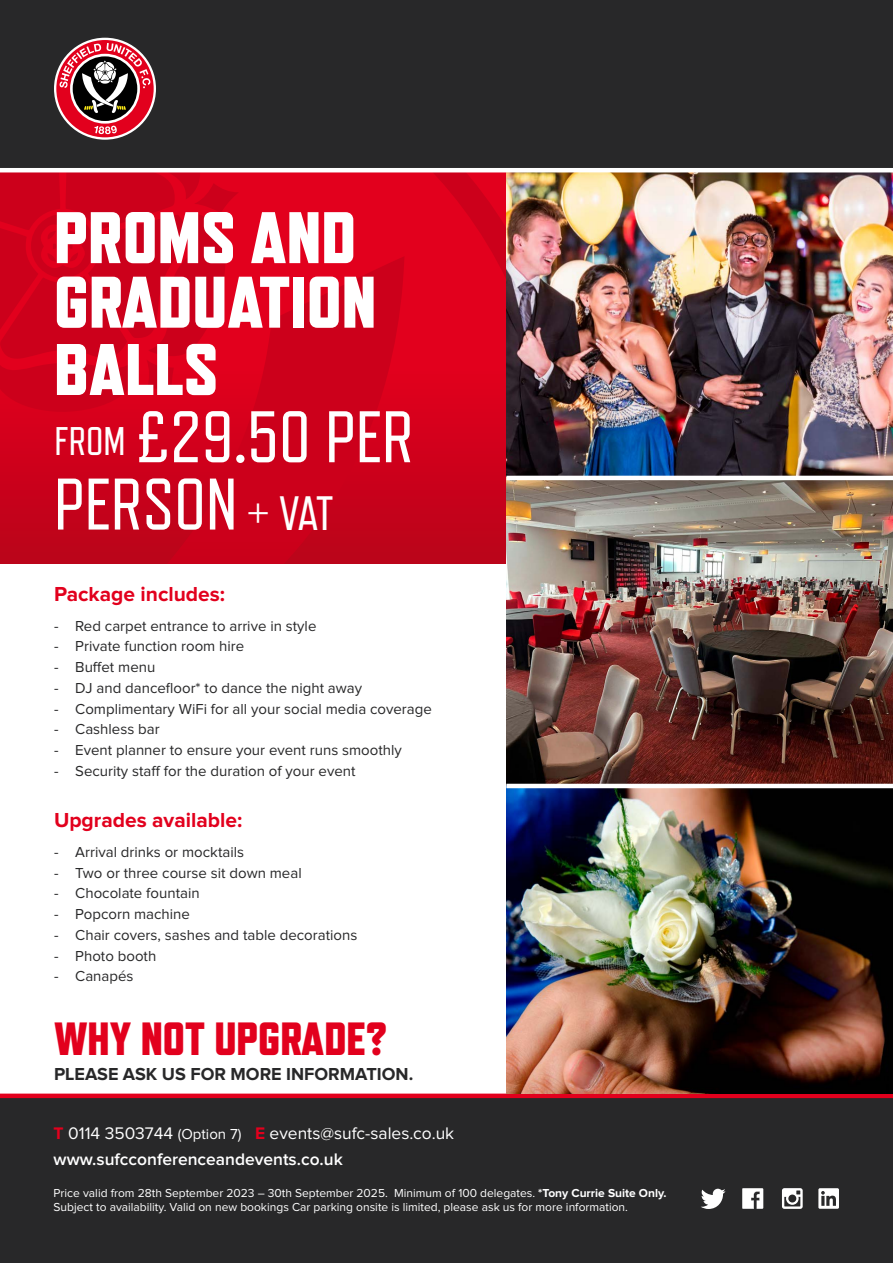
<style>
.page{position:relative;width:893px;height:1263px;background:#fff}
.page>*{position:absolute;margin:0;border:0;box-sizing:border-box;transform-origin:0 0}
.t1{font:800 72.9px/65.8px "Refrigerator Deluxe";color:#fff}
.t2{font:72.9px/67.3px "Refrigerator Deluxe";color:#fff}
.t3{font:800 46.5px "Refrigerator Deluxe";color:#e2001d}
.t4{font:39.9px "Refrigerator Deluxe";color:#fff}
.t5{font:700 21px "Proxima Nova";color:#e2001d}
.t6{font:700 18px "Proxima Nova";color:#282829}
.t7{font:17.4px/25.5px "Proxima Nova";color:#fff}
.t8{font:15px "Proxima Nova";color:#282829}
.t9{font:12px/14.4px "Proxima Nova";color:#fff}
.s1{font-size:48.15px}
.s2{font-weight:700;color:#e2001d}
.s3{font-size:15px}
.s4{font-weight:600}
.s5{font-weight:700}
</style>
<div class="page">
<svg style="left:0;top:172px;width:506px;height:391px;background:#d2001b"></svg>
<div style="left:0;top:0;width:893px;height:168px;background:#282829"></div>
<div style="left:0;top:1095px;width:893px;height:168px;background:#282829"></div>
<div style="left:0;top:1093px;width:893px;height:5px;background:#e2001d"></div>
<svg style="left:54px;top:38px;width:102px;height:102px"></svg>
<div style="left:56px;top:40px;width:98px;height:97px;background:#e2001d;border-radius:50%"></div>
<svg style="left:70px;top:54px;width:70px;height:70px"></svg>
<div style="left:73px;top:56px;width:64px;height:65px;background:#000;border-radius:50%"></div>
<svg style="left:94px;top:125px;width:23px;height:9px"></svg>
<svg style="left:60px;top:43px;width:90px;height:70px"></svg>
<img style="left:506px;top:172px;width:387px;height:304px">
<img style="left:506px;top:480px;width:387px;height:304px">
<img style="left:506px;top:788px;width:387px;height:305px">
<svg style="left:701px;top:1189px;width:25px;height:20px"></svg>
<svg style="left:742px;top:1188px;width:21px;height:21px"></svg>
<svg style="left:782px;top:1188px;width:21px;height:21px"></svg>
<svg style="left:818px;top:1188px;width:21px;height:21px"></svg>
<h1 class="t1" style="left:54px;top:204px;width:324px">PROMS AND<br>GRADUATION<br>BALLS</h1>
<h1 class="t2" style="left:54px;top:404px;width:361px;text-indent:83px">£29.50 PER<br>PERSON <span class="s1">+ VAT</span></h1>
<h3 class="t4" style="left:54px;top:419px;width:73px">FROM</h3>
<h3 class="t5" style="left:54px;top:584px;width:173px">Package includes:</h3>
<p class="t8" style="left:54px;top:619px;width:264px">- Red carpet entrance to arrive in style</p>
<p class="t8" style="left:54px;top:639px;width:192px">- Private function room hire</p>
<p class="t8" style="left:54px;top:660px;width:103px">- Buffet menu</p>
<p class="t8" style="left:54px;top:681px;width:310px">- DJ and dancefloor* to dance the night away</p>
<p class="t8" style="left:54px;top:702px;width:379px">- Complimentary WiFi for all your social media coverage</p>
<p class="t8" style="left:54px;top:722px;width:107px">- Cashless bar</p>
<p class="t8" style="left:54px;top:743px;width:349px">- Event planner to ensure your event runs smoothly</p>
<p class="t8" style="left:54px;top:764px;width:303px">- Security staff for the duration of your event</p>
<h3 class="t5" style="left:54px;top:810px;width:190px">Upgrades available:</h3>
<p class="t8" style="left:54px;top:845px;width:192px">- Arrival drinks or mocktails</p>
<p class="t8" style="left:54px;top:866px;width:249px">- Two or three course sit down meal</p>
<p class="t8" style="left:54px;top:886px;width:147px">- Chocolate fountain</p>
<p class="t8" style="left:54px;top:907px;width:138px">- Popcorn machine</p>
<p class="t8" style="left:54px;top:928px;width:305px">- Chair covers, sashes and table decorations</p>
<p class="t8" style="left:54px;top:949px;width:104px">- Photo booth</p>
<p class="t8" style="left:54px;top:969px;width:81px">- Canapés</p>
<h2 class="t3" style="left:54px;top:1011px;width:335px">WHY NOT UPGRADE?</h2>
<p class="t6" style="left:54px;top:1066px;width:361px">PLEASE ASK US FOR MORE INFORMATION.</p>
<p class="t7" style="left:54px;top:1121px;width:402px"><span class="s2">T</span> 0114 3503744 <span class="s3">(Option 7)</span> <span class="s2">E</span> events@sufc-sales.co.uk <span class="s4">www.sufcconferenceandevents.co.uk</span></p>
<p class="t9" style="left:54px;top:1186px;width:615px">Price valid from 28th September 2023 – 30th September 2025. Minimum of 100 delegates. <span class="s5">*Tony Currie Suite Only.<br></span>Subject to availability. Valid on new bookings Car parking onsite is limited, please ask us for more information.</p>
</div>
